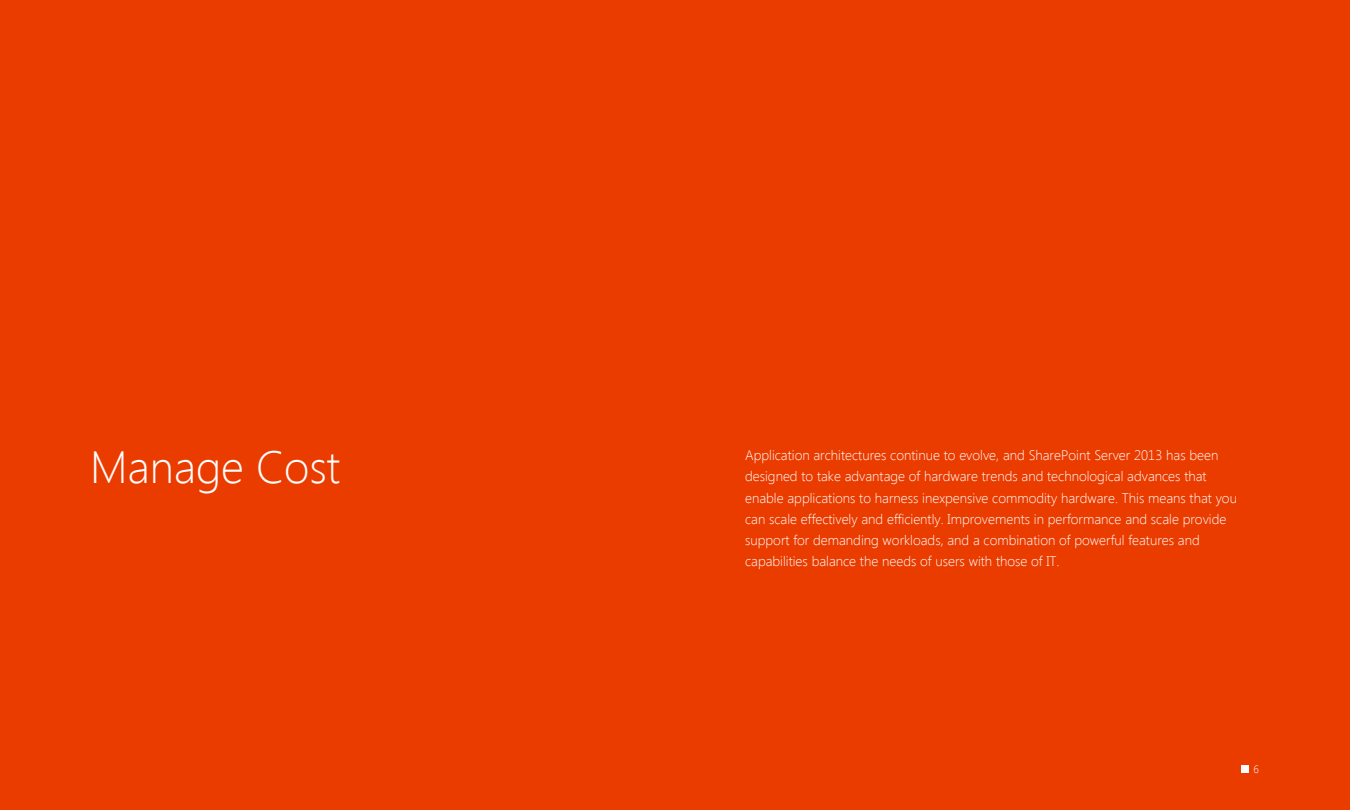
<style>
.page{position:relative;width:1350px;height:810px;background:#eb3c00}
.page>*{position:absolute;margin:0;border:0;box-sizing:border-box;transform-origin:0 0}
.t1{font:300 45px "Segoe UI";color:#fff}
.body_text{font:300 13.75px/21.2px "Segoe UI";color:#fff}
.t2{font:300 10.62px "Segoe UI";color:#fff}
</style>
<div class="page">
<div style="left:1241px;top:766px;width:8px;height:7px;background:#fff"></div>
<p class="t1" style="left:90px;top:436px;width:252px">Manage Cost</p>
<p class="body_text" style="left:745px;top:444px;width:493px">Application architectures continue to evolve, and SharePoint Server 2013 has been designed to take advantage of hardware trends and technological advances that enable applications to harness inexpensive commodity hardware. This means that you can scale effectively and efficiently. Improvements in performance and scale provide support for demanding workloads, and a combination of powerful features and capabilities balance the needs of users with those of IT.</p>
<p class="t2" style="left:1254px;top:762px;width:7px">6</p>
</div>
